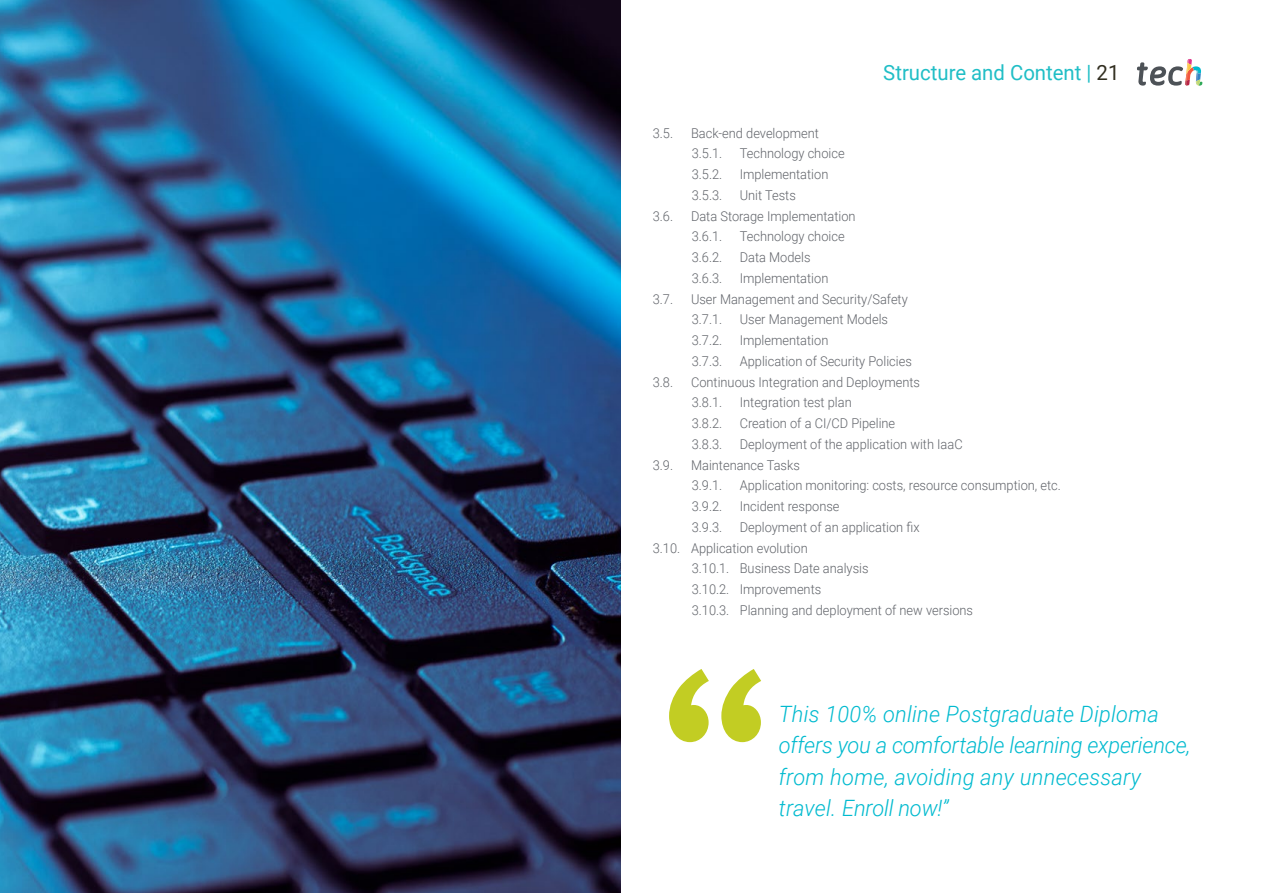
<style>
.page{position:relative;width:1263px;height:893px;background:#fff}
.page>*{position:absolute;margin:0;border:0;box-sizing:border-box;transform-origin:0 0}
.t1{font:italic 300 22.5px/31.5px "Roboto";letter-spacing:.01em;color:#00bacf}
.t2{font:21px "Roboto";color:#20bec6}
.t3{font:300 13.5px/20.7px "Roboto";color:#61646a;scale:.95 1}
.s1{color:#312e20}
</style>
<div class="page">
<img style="left:0;top:0;width:621px;height:893px">
<svg style="left:1137px;top:59px;width:65px;height:27px"></svg>
<svg style="left:669px;top:669px;width:92px;height:73px"></svg>
<p class="t3" style="left:653px;top:122px;width:23px">3.5.</p>
<p class="t3" style="left:691px;top:122px;width:136px">Back-end development<br>3.5.1.</p>
<p class="t3" style="left:740px;top:143px;width:112px">Technology choice</p>
<p class="t3" style="left:692px;top:164px;width:34px">3.5.2.</p>
<p class="t3" style="left:740px;top:164px;width:95px">Implementation</p>
<p class="t3" style="left:692px;top:184px;width:34px">3.5.3.</p>
<p class="t3" style="left:740px;top:184px;width:61px">Unit Tests</p>
<p class="t3" style="left:653px;top:205px;width:23px">3.6.</p>
<p class="t3" style="left:691px;top:205px;width:175px">Data Storage Implementation<br>3.6.1.</p>
<p class="t3" style="left:740px;top:226px;width:112px">Technology choice</p>
<p class="t3" style="left:692px;top:247px;width:34px">3.6.2.</p>
<p class="t3" style="left:740px;top:247px;width:76px">Data Models</p>
<p class="t3" style="left:692px;top:267px;width:34px">3.6.3.</p>
<p class="t3" style="left:740px;top:267px;width:95px">Implementation</p>
<h2 class="t2" style="left:883px;top:57px;width:238px">Structure and Content | <span class="s1">21</span></h2>
<p class="t3" style="left:653px;top:288px;width:23px">3.7.</p>
<p class="t3" style="left:691px;top:288px;width:230px">User Management and Security/Safety<br>3.7.1.</p>
<p class="t3" style="left:740px;top:309px;width:158px">User Management Models</p>
<p class="t3" style="left:692px;top:330px;width:34px">3.7.2.</p>
<p class="t3" style="left:740px;top:330px;width:95px">Implementation</p>
<p class="t3" style="left:692px;top:350px;width:34px">3.7.3.</p>
<p class="t3" style="left:740px;top:350px;width:183px">Application of Security Policies</p>
<p class="t3" style="left:653px;top:371px;width:23px">3.8.</p>
<p class="t3" style="left:691px;top:371px;width:243px">Continuous Integration and Deployments<br>3.8.1.</p>
<p class="t3" style="left:740px;top:392px;width:119px">Integration test plan</p>
<p class="t3" style="left:692px;top:413px;width:34px">3.8.2.</p>
<p class="t3" style="left:740px;top:413px;width:165px">Creation of a CI/CD Pipeline</p>
<p class="t3" style="left:692px;top:433px;width:34px">3.8.3.</p>
<p class="t3" style="left:740px;top:433px;width:236px">Deployment of the application with IaaC</p>
<p class="t3" style="left:653px;top:454px;width:23px">3.9.</p>
<p class="t3" style="left:691px;top:454px;width:116px">Maintenance Tasks<br>3.9.1.</p>
<p class="t3" style="left:740px;top:475px;width:340px">Application monitoring: costs, resource consumption, etc.</p>
<p class="t3" style="left:692px;top:496px;width:34px">3.9.2.</p>
<p class="t3" style="left:740px;top:496px;width:107px">Incident response</p>
<p class="t3" style="left:692px;top:516px;width:34px">3.9.3.</p>
<p class="t3" style="left:740px;top:516px;width:191px">Deployment of an application fix</p>
<p class="t3" style="left:653px;top:537px;width:165px">3.10. Application evolution</p>
<p class="t3" style="left:692px;top:558px;width:188px">3.10.1. Business Date analysis</p>
<p class="t3" style="left:692px;top:579px;width:138px">3.10.2. Improvements</p>
<p class="t3" style="left:692px;top:599px;width:298px">3.10.3. Planning and deployment of new versions</p>
<h1 class="t1" style="left:779px;top:697px;width:413px">This 100% online Postgraduate Diploma offers you a comfortable learning experience, from home, avoiding any unnecessary travel. Enroll now!”</h1>
</div>
